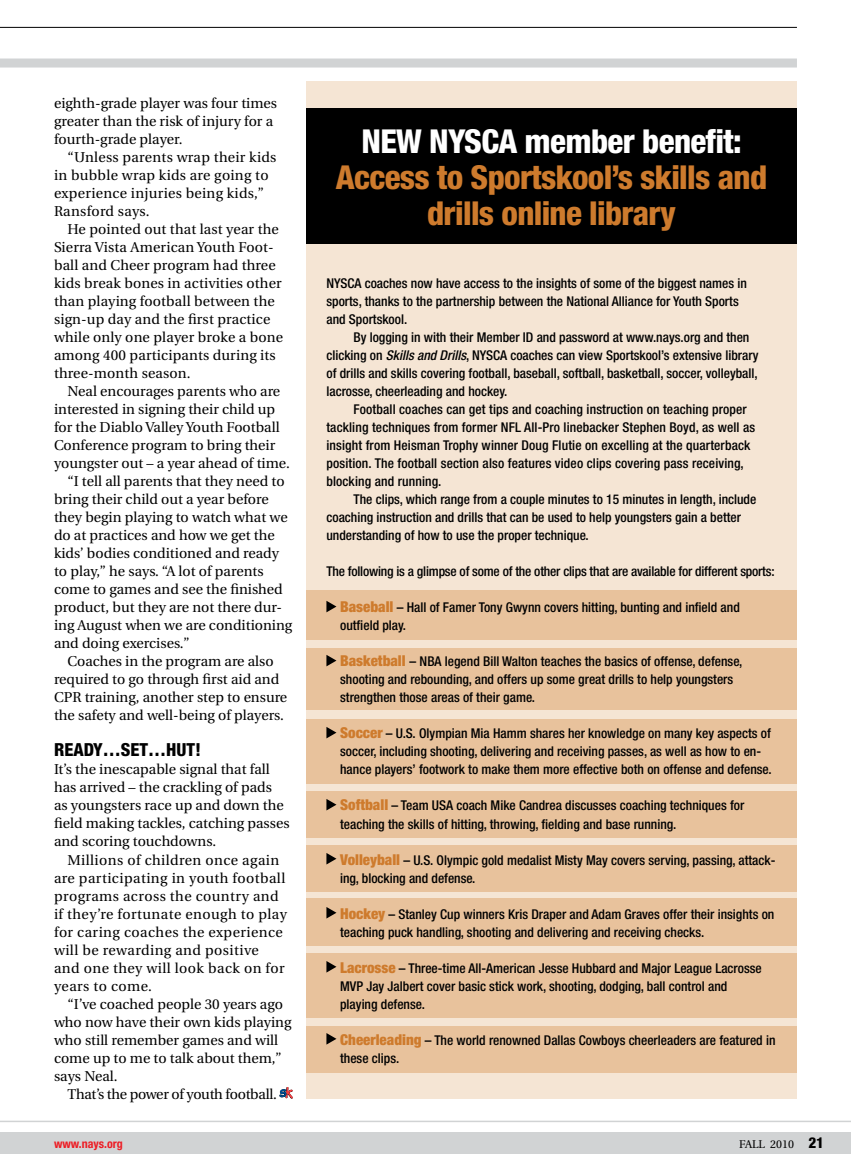
<style>
.page{position:relative;width:851px;height:1175px;background:#fff}
.page>*{position:absolute;margin:0;border:0;box-sizing:border-box;transform-origin:0 0}
.t1{font:800 condensed 33px/36px "Helvetica Neue";letter-spacing:-.02em;color:#ce7b2d;text-align:center}
.t2{font:800 condensed 33px "Helvetica Neue";letter-spacing:-.02em;color:#fff}
.t3{font:800 condensed 18px "Helvetica Neue";color:#000}
.t4{font:14.25px/18px "Utopia";color:#000}
.t5{font:14.25px/18px "Utopia";letter-spacing:.03em;color:#000}
.t6{font:14.25px/18px "Utopia";letter-spacing:.02em;color:#000}
.t7{font:14.25px "Utopia";letter-spacing:-.02em;color:#000}
.t8{font:500 condensed 13.5px/18px "Helvetica Neue";color:#000}
.t9{font:700 condensed 12px "Helvetica Neue";color:#ed1d24}
.t10{font:11.25px "Utopia";color:#000}
.s1{font-style:italic}
.s2{font-weight:900;font-size:15px;color:#ce7b2d}
.s3{font-family:"Helvetica Neue";font-weight:800;font-stretch:condensed;font-size:15px}
</style>
<div class="page">
<div style="left:0;top:1132px;width:850px;height:21px;background:#d1d3d4"></div>
<hr style="left:0;top:1120px;width:850px;height:2px;background:#d1d3d4">
<svg style="left:279px;top:1087px;width:14px;height:12px"></svg>
<div style="left:306px;top:81px;width:490px;height:1017px;background:#f5e5d4"></div>
<div style="left:306px;top:108px;width:490px;height:135px;background:#000"></div>
<div style="left:306px;top:590px;width:490px;height:50px;background:#e8c29c"></div>
<div style="left:306px;top:648px;width:490px;height:62px;background:#e8c29c"></div>
<div style="left:306px;top:718px;width:490px;height:65px;background:#e8c29c"></div>
<div style="left:306px;top:791px;width:490px;height:46px;background:#e8c29c"></div>
<div style="left:306px;top:845px;width:490px;height:46px;background:#e8c29c"></div>
<div style="left:306px;top:898px;width:490px;height:47px;background:#e8c29c"></div>
<div style="left:306px;top:953px;width:490px;height:65px;background:#e8c29c"></div>
<div style="left:306px;top:1026px;width:490px;height:47px;background:#e8c29c"></div>
<svg style="left:326px;top:601px;width:10px;height:11px"></svg>
<svg style="left:326px;top:655px;width:10px;height:11px"></svg>
<svg style="left:326px;top:727px;width:10px;height:11px"></svg>
<svg style="left:326px;top:799px;width:10px;height:11px"></svg>
<svg style="left:326px;top:853px;width:10px;height:11px"></svg>
<svg style="left:326px;top:907px;width:10px;height:11px"></svg>
<svg style="left:326px;top:961px;width:10px;height:11px"></svg>
<svg style="left:326px;top:1033px;width:10px;height:11px"></svg>
<hr style="left:0;top:27px;width:796px;height:1px;background:#000">
<div style="left:0;top:58px;width:797px;height:10px;background:#d1d3d4"></div>
<p class="t4" style="left:54px;top:94px;width:224px">eighth-grade player was four times greater than the risk of injury for a fourth-grade player.</p>
<p class="t6" style="left:54px;top:148px;width:224px;text-indent:13px">“Unless parents wrap their kids in bubble wrap kids are going to experience injuries being kids,”<br>Ransford says.</p>
<p class="t4" style="left:54px;top:220px;width:230px;text-indent:13px">He pointed out that last year the<br>Sierra Vista American Youth Foot&shy;ball and Cheer program had three kids break bones in activities other than playing football between the sign-up day and the first practice while only one player broke a bone among 400 participants during its three-month season.</p>
<p class="t4" style="left:67px;top:382px;width:214px">Neal encourages parents who are</p>
<p class="t4" style="left:54px;top:400px;width:222px">interested in signing their child up</p>
<p class="t4" style="left:54px;top:418px;width:227px">for the Diablo Valley Youth Football</p>
<p class="t4" style="left:54px;top:436px;width:223px">Conference program to bring their</p>
<p class="t4" style="left:54px;top:454px;width:237px">youngster out – a year ahead of time.</p>
<p class="t4" style="left:67px;top:472px;width:218px">“I tell all parents that they need to</p>
<p class="t4" style="left:54px;top:490px;width:216px">bring their child out a year before</p>
<p class="t4" style="left:54px;top:508px;width:235px">they begin playing to watch what we</p>
<p class="t4" style="left:54px;top:526px;width:222px">do at practices and how we get the</p>
<p class="t4" style="left:54px;top:544px;width:226px">kids’ bodies conditioned and ready</p>
<p class="t4" style="left:54px;top:562px;width:211px">to play,” he says. “A lot of parents</p>
<p class="t4" style="left:54px;top:580px;width:230px">come to games and see the finished</p>
<p class="t4" style="left:54px;top:598px;width:230px">product, but they are not there dur-</p>
<p class="t4" style="left:54px;top:616px;width:240px">ing August when we are conditioning</p>
<p class="t4" style="left:54px;top:634px;width:137px">and doing exercises.”</p>
<p class="t4" style="left:67px;top:652px;width:208px">Coaches in the program are also</p>
<p class="t4" style="left:54px;top:670px;width:227px">required to go through first aid and</p>
<p class="t4" style="left:54px;top:688px;width:235px">CPR training, another step to ensure</p>
<p class="t4" style="left:54px;top:706px;width:231px">the safety and well-being of players.</p>
<h2 class="t3" style="left:54px;top:739px;width:148px">READY…SET…HUT!</h2>
<p class="t4" style="left:54px;top:761px;width:237px">It’s the inescapable signal that fall has arrived – the crackling of pads<br>as youngsters race up and down the field making tackles, catching passes and scoring touchdowns.</p>
<p class="t5" style="left:54px;top:851px;width:234px;text-indent:13px">Millions of children once again are participating in youth football programs across the country and if they’re fortunate enough to play for caring coaches the experience will be rewarding and positive and one they will look back on for years to come.</p>
<p class="t4" style="left:54px;top:995px;width:239px;text-indent:13px">“I’ve coached people 30 years ago who now have their own kids playing who still remember games and will come up to me to talk about them,” says Neal.</p>
<p class="t7" style="left:67px;top:1085px;width:211px">That’s the power of youth football.</p>
<h1 class="t2" style="left:361px;top:121px;width:382px">NEW NYSCA member benefit:</h1>
<h1 class="t1" style="left:336px;top:159px;width:432px">Access to Sportskool’s skills and drills online library</h1>
<p class="t8" style="left:326px;top:274px;width:422px">NYSCA coaches now have access to the insights of some of the biggest names in sports, thanks to the partnership between the National Alliance for Youth Sports and Sportskool.</p>
<p class="t8" style="left:326px;top:328px;width:433px;text-indent:27px">By logging in with their Member ID and password at www.nays.org and then clicking on <span class="s1">Skills and Drills</span>, NYSCA coaches can view Sportskool’s extensive library of drills and skills covering football, baseball, softball, basketball, soccer, volleyball, lacrosse, cheerleading and hockey.</p>
<p class="t8" style="left:326px;top:400px;width:430px;text-indent:27px">Football coaches can get tips and coaching instruction on teaching proper tackling techniques from former NFL All-Pro linebacker Stephen Boyd, as well as insight from Heisman Trophy winner Doug Flutie on excelling at the quarterback position. The football section also features video clips covering pass receiving, blocking and running.</p>
<p class="t8" style="left:326px;top:490px;width:431px;text-indent:27px">The clips, which range from a couple minutes to 15 minutes in length, include coaching instruction and drills that can be used to help youngsters gain a better understanding of how to use the proper technique.</p>
<p class="t8" style="left:326px;top:562px;width:449px">The following is a glimpse of some of the other clips that are available for different sports:</p>
<p class="t8" style="left:340px;top:598px;width:401px"><span class="s2">Baseball</span> – Hall of Famer Tony Gwynn covers hitting, bunting and infield and outfield play.</p>
<p class="t8" style="left:340px;top:652px;width:403px"><span class="s2">Basketball</span> – NBA legend Bill Walton teaches the basics of offense, defense, shooting and rebounding, and offers up some great drills to help youngsters strengthen those areas of their game.</p>
<p class="t8" style="left:340px;top:724px;width:433px"><span class="s2">Soccer</span> – U.S. Olympian Mia Hamm shares her knowledge on many key aspects of soccer, including shooting, delivering and receiving passes, as well as how to en&shy;hance players’ footwork to make them more effective both on offense and defense.</p>
<p class="t8" style="left:340px;top:796px;width:405px"><span class="s2">Softball</span> – Team USA coach Mike Candrea discusses coaching techniques for teaching the skills of hitting, throwing, fielding and base running.</p>
<p class="t8" style="left:340px;top:850px;width:437px"><span class="s2">Volleyball</span> – U.S. Olympic gold medalist Misty May covers serving, passing, attack&shy;ing, blocking and defense.</p>
<p class="t8" style="left:340px;top:904px;width:436px"><span class="s2">Hockey</span> – Stanley Cup winners Kris Draper and Adam Graves offer their insights on teaching puck handling, shooting and delivering and receiving checks.</p>
<p class="t8" style="left:340px;top:958px;width:423px"><span class="s2">Lacrosse</span> – Three-time All-American Jesse Hubbard and Major League Lacrosse<br>MVP Jay Jalbert cover basic stick work, shooting, dodging, ball control and playing defense.</p>
<p class="t8" style="left:340px;top:1030px;width:437px"><span class="s2">Cheerleading</span> – The world renowned Dallas Cowboys cheerleaders are featured in these clips.</p>
<p class="t9" style="left:54px;top:1136px;width:70px">www.nays.org</p>
<p class="t10" style="left:739px;top:1137px;width:86px">FALL 2010 <span class="s3">21</span></p>
</div>
